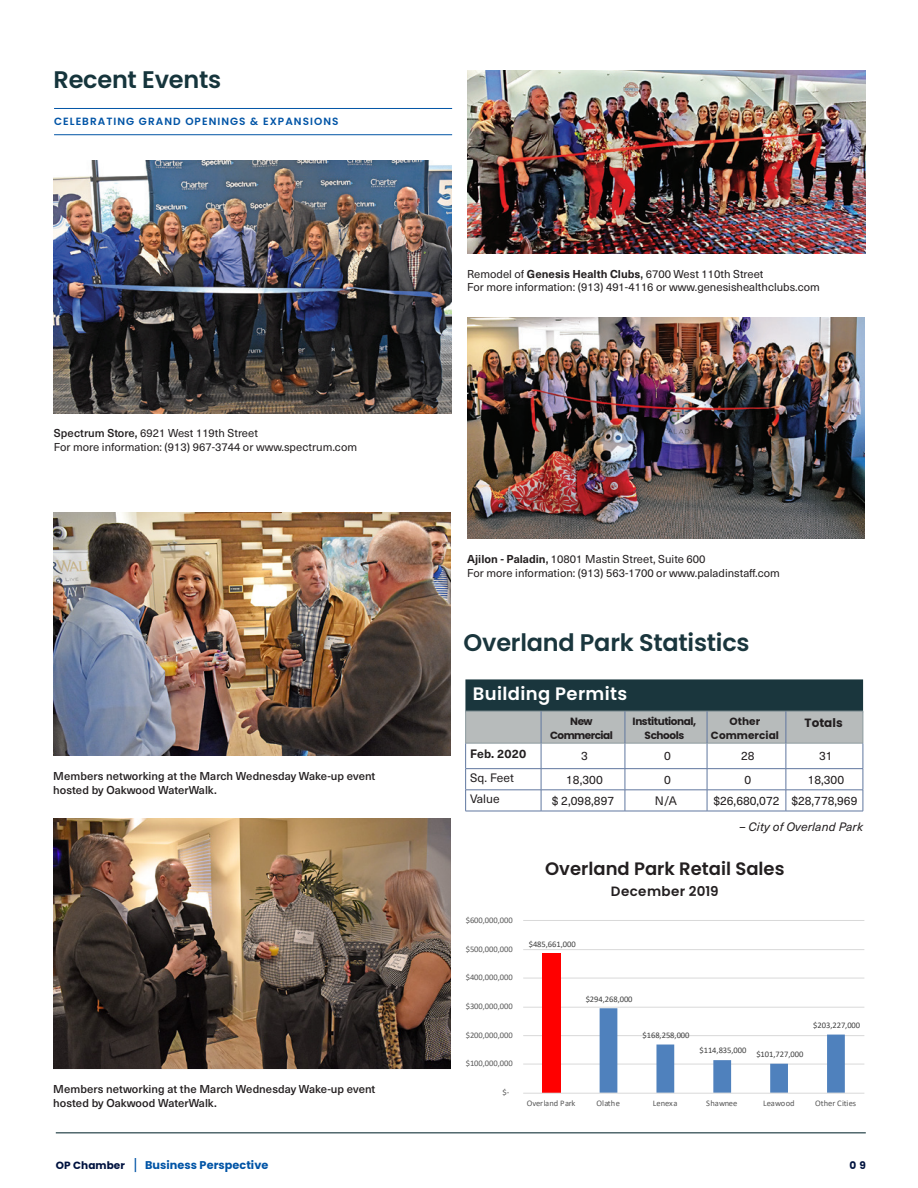
<style>
.page{position:relative;width:918px;height:1188px;background:#fff}
.page>*{position:absolute;margin:0;border:0;box-sizing:border-box;transform-origin:0 0}
.t1{font:600 24px "Poppins";letter-spacing:-.01em;color:#1a363d}
.t2{font:600 24px "Poppins";letter-spacing:-.01em;color:#16353c}
.t3{font:600 18px "Poppins";color:#231f20}
.Headline{font:600 18px "Poppins";letter-spacing:.02em;color:#fff}
.t4{font:600 13.5px "Poppins";letter-spacing:.03em;color:#231f20}
.body{font:12px "Neue Haas Unica W1 G";color:#231f20}
.Headline-2{font:italic 12px "Neue Haas Unica W1 G";letter-spacing:.01em;color:#231f20}
.body-2{font:700 12px "Neue Haas Unica W1 G";letter-spacing:.01em;color:#231f20}
.body-3{font:700 12px "Poppins";letter-spacing:.005em;color:#231f20}
.t5{font:11.25px/13.5px "Neue Haas Unica W1 G";color:#231f20}
.t6{font:500 11.25px/14.2px "Neue Haas Unica W1 G";letter-spacing:.005em;color:#231f20}
.t7{font:700 11.25px "Poppins";letter-spacing:.005em;color:#0154a6}
.t8{font:600 10.5px "Poppins";letter-spacing:.1em;color:#0154a6}
.body-4{font:700 10.5px/13.5px "Poppins";letter-spacing:-.04em;color:#231f20;text-align:center}
.body-5{font:700 10.5px/13.5px "Poppins";letter-spacing:.005em;color:#231f20;text-align:center}
.t9{font:700 10.5px "Poppins";color:#001340}
.t10{font:8.55px "Calibri";letter-spacing:-.005em;color:#595959}
.t11{font:8.55px "Calibri";letter-spacing:-.005em;color:#404040}
.s1{font-weight:500}
.s2{font-weight:700}
.s3{font-size:10.5px;color:#001340}
.s4{font-family:"Neue Haas Unica W1 G";font-weight:400;font-size:15px}
</style>
<div class="page">
<hr style="left:56px;top:1132px;width:810px;height:1px;background:#16353c">
<div style="left:465px;top:679px;width:398px;height:33px;background:#1a363d"></div>
<svg style="left:465px;top:711px;width:399px;height:100px"></svg>
<hr style="left:465px;top:811px;width:76px;height:1px;background:#60779f">
<hr style="left:541px;top:811px;width:84px;height:1px;background:#60779f">
<hr style="left:625px;top:811px;width:82px;height:1px;background:#60779f">
<hr style="left:707px;top:811px;width:79px;height:1px;background:#60779f">
<hr style="left:786px;top:811px;width:77px;height:1px;background:#60779f">
<img style="left:467px;top:318px;width:398px;height:220px">
<hr style="left:54px;top:108px;width:398px;height:1px;background:#0154a6">
<hr style="left:54px;top:134px;width:398px;height:1px;background:#0154a6">
<img style="left:467px;top:70px;width:398px;height:183px">
<img style="left:54px;top:160px;width:397px;height:254px">
<img style="left:53px;top:819px;width:398px;height:250px">
<img style="left:53px;top:512px;width:398px;height:243px">
<svg style="left:523px;top:920px;width:342px;height:174px"></svg>
<p class="t2" style="left:54px;top:66px;width:169px">Recent Events</p>
<p class="t8" style="left:54px;top:116px;width:286px">CELEBRATING GRAND OPENINGS &amp; EXPANSIONS</p>
<p class="t5" style="left:54px;top:426px;width:305px"><span class="s1">Spectrum Store,</span> 6921 West 119th Street<br>For more information: (913) 967-3744 or www.spectrum.com</p>
<p class="t6" style="left:53px;top:768px;width:324px">Members networking at the March Wednesday Wake-up event hosted by Oakwood WaterWalk.</p>
<p class="t6" style="left:53px;top:1081px;width:324px">Members networking at the March Wednesday Wake-up event hosted by Oakwood WaterWalk.</p>
<p class="t5" style="left:467px;top:266px;width:354px">Remodel of <span class="s2">Genesis Health Clubs</span><span class="s1">,</span> 6700 West 110th Street<br>For more information: (913) 491-4116 or www.genesishealthclubs.com</p>
<p class="t5" style="left:467px;top:552px;width:314px"><span class="s2">Ajilon - Paladin</span><span class="s1">,</span> 10801 Mastin Street, Suite 600<br>For more information: (913) 563-1700 or www.paladinstaff.com</p>
<p class="t1" style="left:464px;top:629px;width:288px">Overland Park Statistics</p>
<p class="Headline" style="left:473px;top:684px;width:156px">Building Permits</p>
<p class="body-4" style="left:550px;top:715px;width:64px">New<br>Commercial</p>
<p class="body-4" style="left:633px;top:715px;width:65px">Institutional,<br>Schools</p>
<p class="body-5" style="left:711px;top:715px;width:69px">Other<br>Commercial</p>
<p class="body-3" style="left:805px;top:716px;width:40px">Totals</p>
<p class="body-2" style="left:470px;top:745px;width:58px">Feb. 2020</p>
<p class="body" style="left:581px;top:747px;width:8px">3</p>
<p class="body" style="left:664px;top:747px;width:8px">0</p>
<p class="body" style="left:741px;top:747px;width:15px">28</p>
<p class="body" style="left:819px;top:747px;width:15px">31</p>
<p class="body" style="left:470px;top:769px;width:45px">Sq. Feet</p>
<p class="body" style="left:566px;top:771px;width:38px">18,300</p>
<p class="body" style="left:664px;top:771px;width:8px">0</p>
<p class="body" style="left:745px;top:771px;width:8px">0</p>
<p class="body" style="left:808px;top:771px;width:38px">18,300</p>
<p class="body" style="left:470px;top:790px;width:31px">Value</p>
<p class="body" style="left:552px;top:792px;width:64px">$ 2,098,897</p>
<p class="body" style="left:655px;top:792px;width:24px">N/A</p>
<p class="body" style="left:713px;top:792px;width:68px">$26,680,072</p>
<p class="body" style="left:791px;top:792px;width:68px">$28,778,969</p>
<p class="Headline-2" style="left:740px;top:818px;width:125px">– City of Overland Park</p>
<p class="t10" style="left:466px;top:914px;width:48px">$600,000,000</p>
<p class="t10" style="left:466px;top:943px;width:48px">$500,000,000</p>
<p class="t10" style="left:466px;top:972px;width:48px">$400,000,000</p>
<p class="t10" style="left:466px;top:1000px;width:48px">$300,000,000</p>
<p class="t10" style="left:466px;top:1029px;width:48px">$200,000,000</p>
<p class="t10" style="left:466px;top:1058px;width:48px">$100,000,000</p>
<p class="t10" style="left:502px;top:1086px;width:8px">$-</p>
<p class="t3" style="left:545px;top:858px;width:241px">Overland Park Retail Sales</p>
<p class="t4" style="left:611px;top:884px;width:109px">December 2019</p>
<p class="t11" style="left:529px;top:938px;width:48px">$485,661,000</p>
<p class="t11" style="left:586px;top:993px;width:48px">$294,268,000</p>
<p class="t11" style="left:643px;top:1029px;width:48px">$168,258,000</p>
<p class="t11" style="left:699px;top:1046px;width:105px">$114,835,000 $101,727,000</p>
<p class="t11" style="left:813px;top:1019px;width:48px">$203,227,000</p>
<p class="t10" style="left:527px;top:1097px;width:50px">Overland Park</p>
<p class="t10" style="left:597px;top:1097px;width:25px">Olathe</p>
<p class="t10" style="left:653px;top:1097px;width:26px">Lenexa</p>
<p class="t10" style="left:706px;top:1097px;width:33px">Shawnee</p>
<p class="t10" style="left:763px;top:1097px;width:33px">Leawood</p>
<p class="t10" style="left:815px;top:1097px;width:43px">Other Cities</p>
<p class="t7" style="left:56px;top:1159px;width:214px"><span class="s3">OP Chamber</span> <span class="s4">|</span> Business Perspective</p>
<p class="t9" style="left:849px;top:1160px;width:18px">0 9</p>
</div>
